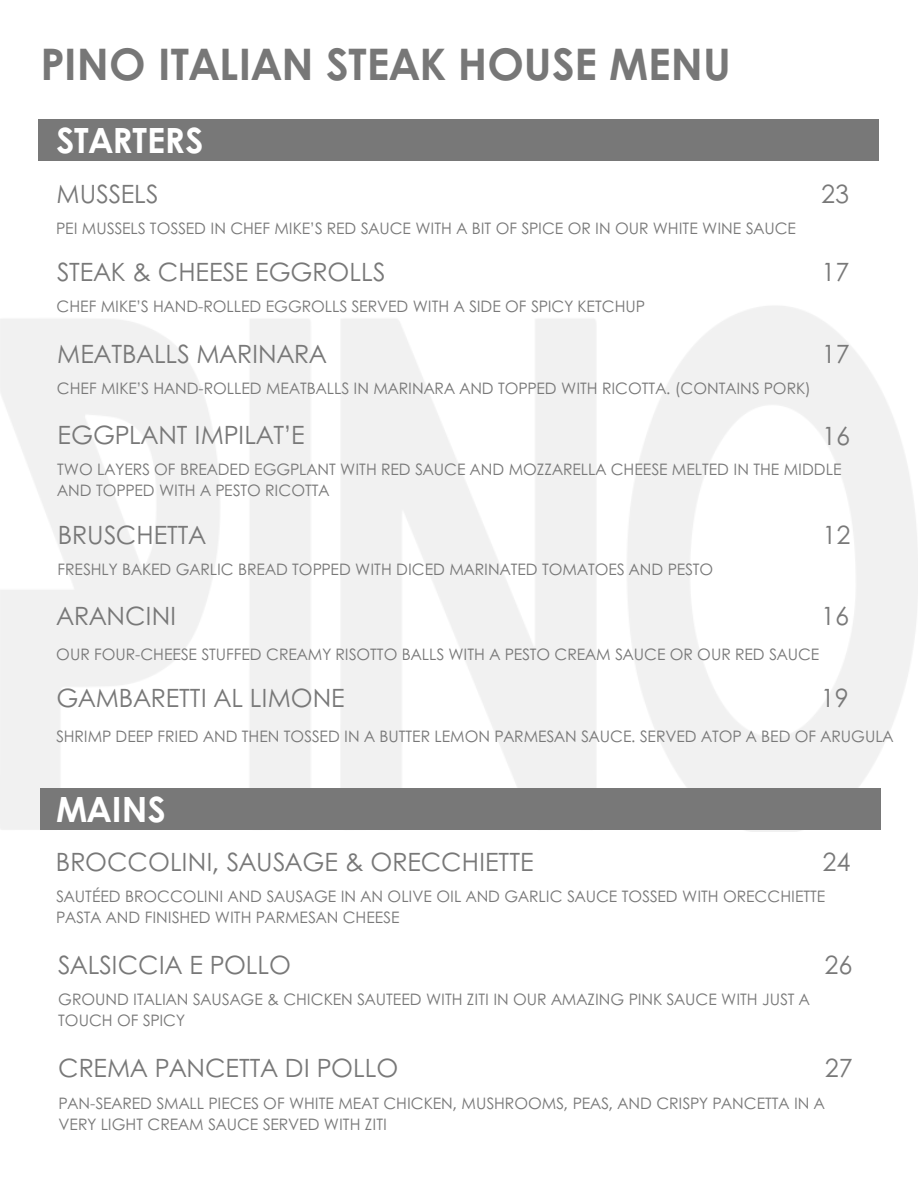
<style>
.page{position:relative;width:918px;height:1188px;background:#fff}
.page>*{position:absolute;margin:0;border:0;box-sizing:border-box;transform-origin:0 0}
.t1{font:700 43.5px "Century Gothic";color:#777}
.t2{font:700 34.8px "Century Gothic";color:#fff}
.t3{font:25.2px "Century Gothic";color:#787878}
.t4{font:15.75px/21.1px "Century Gothic";color:#787878}
</style>
<div class="page">
<div style="left:38px;top:119px;width:841px;height:41px;background:#787878"></div>
<div style="left:40px;top:788px;width:841px;height:42px;background:#787878"></div>
<h1 class="t1" style="left:40px;top:32px;width:692px">PINO ITALIAN STEAK HOUSE MENU</h1>
<h2 class="t2" style="left:56px;top:114px;width:149px">STARTERS</h2>
<h3 class="t3" style="left:57px;top:175px;width:103px">MUSSELS</h3>
<h3 class="t3" style="left:821px;top:175px;width:29px">23</h3>
<p class="t4" style="left:56px;top:217px;width:741px">PEI MUSSELS TOSSED IN CHEF MIKE’S RED SAUCE WITH A BIT OF SPICE OR IN OUR WHITE WINE SAUCE</p>
<h3 class="t3" style="left:57px;top:253px;width:330px">STEAK &amp; CHEESE EGGROLLS</h3>
<h3 class="t3" style="left:822px;top:253px;width:29px">17</h3>
<p class="t4" style="left:57px;top:295px;width:590px">CHEF MIKE’S HAND-ROLLED EGGROLLS SERVED WITH A SIDE OF SPICY KETCHUP</p>
<h3 class="t3" style="left:57px;top:335px;width:271px">MEATBALLS MARINARA</h3>
<h3 class="t3" style="left:822px;top:335px;width:29px">17</h3>
<p class="t4" style="left:57px;top:377px;width:755px">CHEF MIKE’S HAND-ROLLED MEATBALLS IN MARINARA AND TOPPED WITH RICOTTA. (CONTAINS PORK)</p>
<h3 class="t3" style="left:58px;top:416px;width:249px">EGGPLANT IMPILAT’E</h3>
<h3 class="t3" style="left:822px;top:416px;width:29px">16</h3>
<p class="t4" style="left:57px;top:458px;width:786px">TWO LAYERS OF BREADED EGGPLANT WITH RED SAUCE AND MOZZARELLA CHEESE MELTED IN THE MIDDLE<br>AND TOPPED WITH A PESTO RICOTTA</p>
<h3 class="t3" style="left:58px;top:516px;width:150px">BRUSCHETTA</h3>
<h3 class="t3" style="left:822px;top:516px;width:29px">12</h3>
<p class="t4" style="left:58px;top:558px;width:657px">FRESHLY BAKED GARLIC BREAD TOPPED WITH DICED MARINATED TOMATOES AND PESTO</p>
<h3 class="t3" style="left:57px;top:597px;width:121px">ARANCINI</h3>
<h3 class="t3" style="left:821px;top:597px;width:29px">16</h3>
<p class="t4" style="left:56px;top:643px;width:765px">OUR FOUR-CHEESE STUFFED CREAMY RISOTTO BALLS WITH A PESTO CREAM SAUCE OR OUR RED SAUCE</p>
<h3 class="t3" style="left:56px;top:679px;width:290px">GAMBARETTI AL LIMONE</h3>
<h3 class="t3" style="left:821px;top:679px;width:29px">19</h3>
<p class="t4" style="left:56px;top:725px;width:839px">SHRIMP DEEP FRIED AND THEN TOSSED IN A BUTTER LEMON PARMESAN SAUCE. SERVED ATOP A BED OF ARUGULA</p>
<h2 class="t2" style="left:56px;top:783px;width:111px">MAINS</h2>
<h3 class="t3" style="left:56px;top:843px;width:479px">BROCCOLINI, SAUSAGE &amp; ORECCHIETTE</h3>
<h3 class="t3" style="left:822px;top:843px;width:29px">24</h3>
<p class="t4" style="left:56px;top:885px;width:771px">SAUTÉED BROCCOLINI AND SAUSAGE IN AN OLIVE OIL AND GARLIC SAUCE TOSSED WITH ORECCHIETTE<br>PASTA AND FINISHED WITH PARMESAN CHEESE</p>
<h3 class="t3" style="left:58px;top:946px;width:235px">SALSICCIA E POLLO</h3>
<h3 class="t3" style="left:824px;top:946px;width:29px">26</h3>
<p class="t4" style="left:58px;top:988px;width:753px">GROUND ITALIAN SAUSAGE &amp; CHICKEN SAUTEED WITH ZITI IN OUR AMAZING PINK SAUCE WITH JUST A<br>TOUCH OF SPICY</p>
<h3 class="t3" style="left:58px;top:1049px;width:342px">CREMA PANCETTA DI POLLO</h3>
<h3 class="t3" style="left:825px;top:1049px;width:29px">27</h3>
<p class="t4" style="left:59px;top:1092px;width:768px">PAN-SEARED SMALL PIECES OF WHITE MEAT CHICKEN, MUSHROOMS, PEAS, AND CRISPY PANCETTA IN A<br>VERY LIGHT CREAM SAUCE SERVED WITH ZITI</p>
</div>
